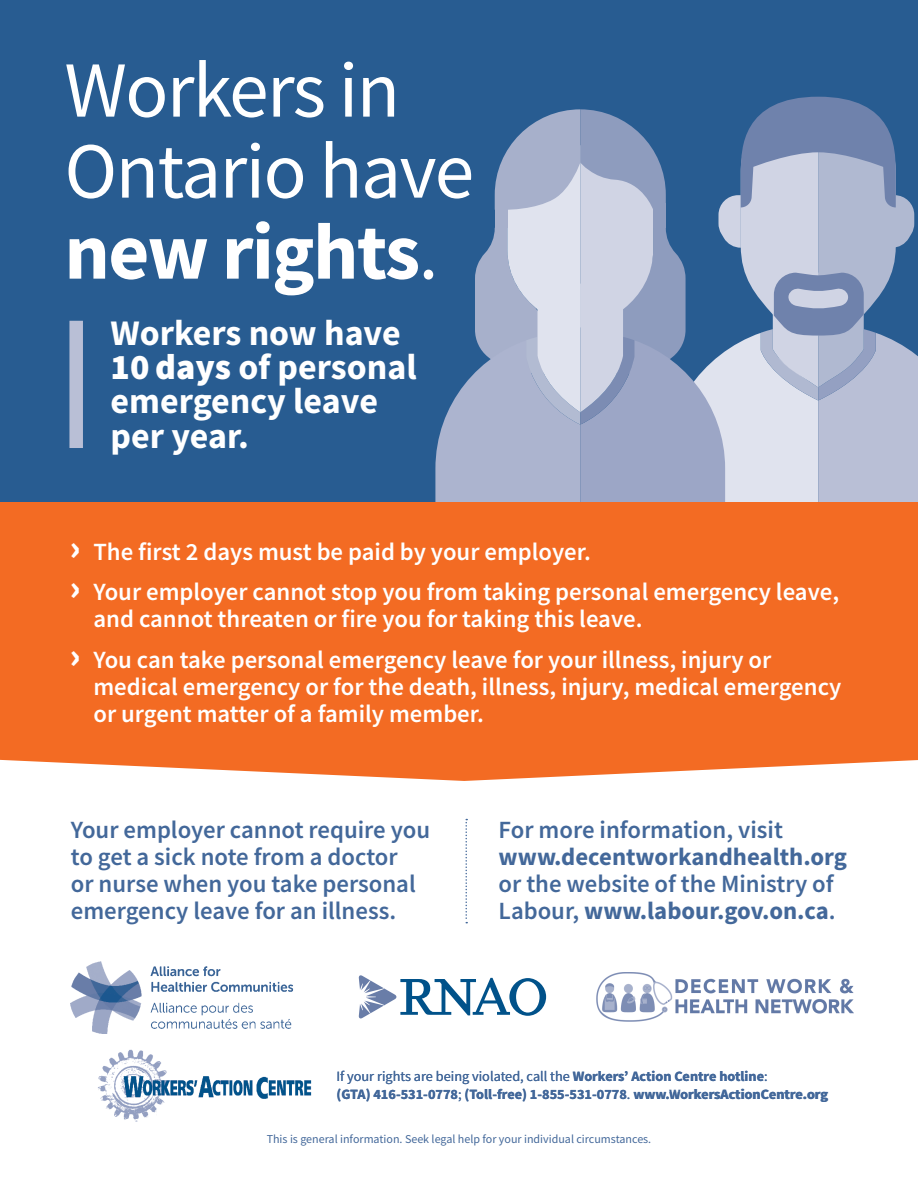
<style>
.page{position:relative;width:918px;height:1188px;background:#fff}
.page>*{position:absolute;margin:0;border:0;box-sizing:border-box;transform-origin:0 0}
.t1{font:79.5px/81px "Source Sans Pro";letter-spacing:-.02em;color:#fff}
.t2{font:700 36px/34.5px "Source Sans Pro";color:#fff}
.t3{font:600 24.75px/40.5px "Source Sans Pro";color:#fff}
.t4{font:600 24.75px/27px "Source Sans Pro";color:#43689a}
.t5{font:700 24.75px "Source Sans Pro";color:#43689a}
.t6{font:700 14.25px/18px "Source Sans Pro";color:#43689a}
.t7{font:12px "Source Sans Pro";color:#43689a}
.s1{font-weight:700}
.s2{font-weight:900}
.s3{font-weight:900;font-size:37.5px}
.s4{font-weight:400}
</style>
<div class="page">
<div style="left:0;top:501px;width:918px;height:280px;background:#f36b23"></div>
<div style="left:0;top:0;width:918px;height:501px;background:#285c91"></div>
<div style="left:69px;top:321px;width:14px;height:127px;background:#b9bfd6"></div>
<svg style="left:465px;top:819px;width:2px;height:104px"></svg>
<img style="left:71px;top:962px;width:223px;height:71px">
<img style="left:597px;top:973px;width:256px;height:48px">
<svg style="left:359px;top:975px;width:187px;height:43px"></svg>
<img style="left:98px;top:1049px;width:214px;height:73px">
<svg style="left:435px;top:97px;width:483px;height:404px"></svg>
<div style="left:653px;top:204px;width:13px;height:24px;background:#8e9cbe"></div>
<div style="left:495px;top:206px;width:12px;height:22px;background:#a7b0cb"></div>
<h1 class="t1" style="left:64px;top:49px;width:411px">Workers in<br>Ontario have <span class="s1">new rights</span>.</h1>
<h2 class="t2" style="left:111px;top:315px;width:308px">Workers now have<br><span class="s2">10 days</span> of personal emergency leave per year.</h2>
<p class="t3" style="left:69px;top:531px;width:771px"><span class="s3">›</span> The first 2 days must be paid by your employer.<br><span class="s3">›</span> Your employer cannot stop you from taking personal emergency leave,</p>
<p class="t3" style="left:69px;top:598px;width:703px;text-indent:24px">and cannot threaten or fire you for taking this leave.<br><span class="s3">›</span> You can take personal emergency leave for your illness, injury or</p>
<p class="t3" style="left:93px;top:673px;width:750px;line-height:27px">medical emergency or for the death, illness, injury, medical emergency or urgent matter of a family member.</p>
<p class="t4" style="left:71px;top:816px;width:361px">Your employer cannot require you to get a sick note from a doctor<br>or nurse when you take personal emergency leave for an illness.</p>
<p class="t4" style="left:499px;top:816px;width:286px">For more information, visit</p>
<p class="t5" style="left:499px;top:840px;width:350px">www.decentworkandhealth.org</p>
<p class="t4" style="left:499px;top:870px;width:339px">or the website of the Ministry of<br>Labour, <span class="s1">www.labour.gov.on.ca</span>.</p>
<p class="t6" style="left:336px;top:1067px;width:493px"><span class="s4">If your rights are being violated, call the</span> Workers’ Action Centre hotline<span class="s4">:<br></span>(GTA) 416-531-0778<span class="s4">;</span> (Toll-free) 1-855-531-0778<span class="s4">.</span> www.workersActionCentre.org</p>
<p class="t6" style="left:669px;top:1085px;width:13px">W</p>
<p class="t7" style="left:267px;top:1131px;width:386px">This is general information. Seek legal help for your individual circumstances.</p>
</div>
